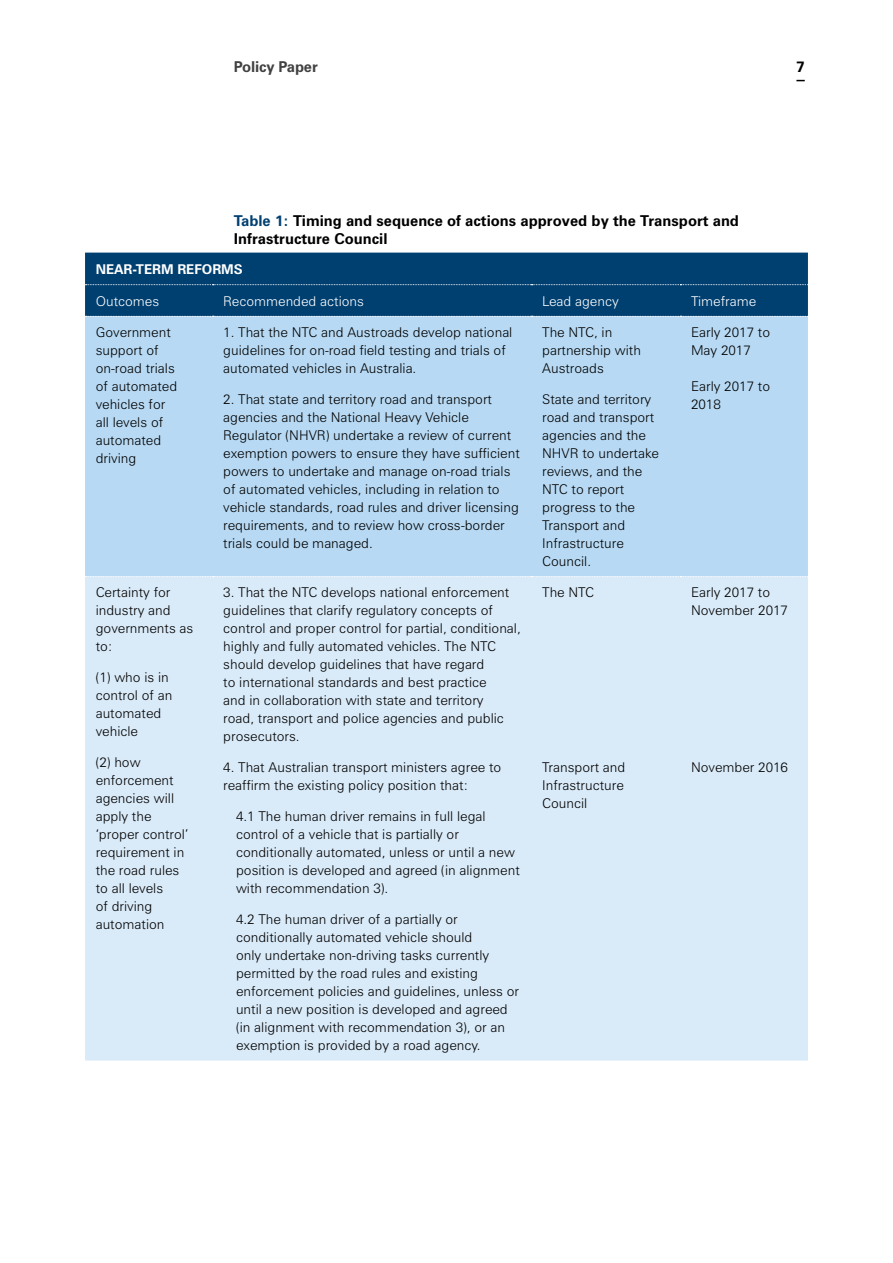
<style>
.page{position:relative;width:893px;height:1263px;background:#fff}
.page>*{position:absolute;margin:0;border:0;box-sizing:border-box;transform-origin:0 0}
.t1{font:700 15px/18px "Zurich BT";color:#000}
.t2{font:700 15px "Zurich BT";letter-spacing:-.01em;color:#414042}
.t3{font:300 13.5px/18px "Zurich BT";color:#000}
.t4{font:300 13.5px "Zurich BT";color:#fff}
.t5{font:700 13.5px "Zurich BT";color:#fff}
.s1{color:#004071}
</style>
<div class="page">
<div style="left:85px;top:253px;width:723px;height:63px;background:#004071"></div>
<div style="left:85px;top:317px;width:723px;height:259px;background:#b7d9f3"></div>
<div style="left:85px;top:577px;width:723px;height:483px;background:#d9eaf8"></div>
<svg style="left:87px;top:576px;width:721px;height:1px"></svg>
<svg style="left:85px;top:316px;width:723px;height:1px"></svg>
<svg style="left:85px;top:284px;width:723px;height:1px"></svg>
<p class="t2" style="left:234px;top:57px;width:85px">Policy Paper</p>
<p class="t1" style="left:796px;top:57px;width:10px">7</p>
<p class="t1" style="left:234px;top:212px;width:507px"><span class="s1">Table 1:</span> Timing and sequence of actions approved by the Transport and<br>Infrastructure Council</p>
<p class="t5" style="left:96px;top:261px;width:149px">NEAR-TERM REFORMS</p>
<p class="t4" style="left:96px;top:293px;width:65px">Outcomes</p>
<p class="t4" style="left:223px;top:293px;width:142px">Recommended actions</p>
<p class="t4" style="left:542px;top:293px;width:78px">Lead agency</p>
<p class="t4" style="left:691px;top:293px;width:67px">Timeframe</p>
<p class="t3" style="left:96px;top:323px;width:83px">Government support of on-road trials of automated vehicles for all levels of automated driving</p>
<p class="t3" style="left:223px;top:323px;width:291px">1. That the NTC and Austroads develop national guidelines for on-road field testing and trials of automated vehicles in Australia.</p>
<p class="t3" style="left:542px;top:323px;width:100px">The NTC, in partnership with<br>Austroads</p>
<p class="t3" style="left:542px;top:390px;width:118px">State and territory road and transport agencies and the<br>NHVR to undertake reviews, and the<br>NTC to report progress to the<br>Transport and<br>Infrastructure<br>Council.</p>
<p class="t3" style="left:691px;top:323px;width:81px">Early 2017 to<br>May 2017</p>
<p class="t3" style="left:691px;top:377px;width:81px">Early 2017 to<br>2018</p>
<p class="t3" style="left:223px;top:390px;width:298px">2. That state and territory road and transport agencies and the National Heavy Vehicle Regulator (NHVR) undertake a review of current exemption powers to ensure they have sufficient powers to undertake and manage on-road trials of automated vehicles, including in relation to vehicle standards, road rules and driver licensing requirements, and to review how cross-border trials could be managed.</p>
<p class="t3" style="left:96px;top:583px;width:99px">Certainty for industry and governments as to:</p>
<p class="t3" style="left:96px;top:668px;width:78px">(1) who is in control of an automated vehicle</p>
<p class="t3" style="left:96px;top:753px;width:94px">(2) how enforcement agencies will apply the ‘proper control’ requirement in the road rules to all levels<br>of driving automation</p>
<p class="t3" style="left:223px;top:583px;width:299px">3. That the NTC develops national enforcement guidelines that clarify regulatory concepts of control and proper control for partial, conditional, highly and fully automated vehicles. The NTC should develop guidelines that have regard<br>to international standards and best practice<br>and in collaboration with state and territory<br>road, transport and police agencies and public prosecutors.</p>
<p class="t3" style="left:223px;top:758px;width:279px">4. That Australian transport ministers agree to reaffirm the existing policy position that:</p>
<p class="t3" style="left:236px;top:807px;width:285px">4.1 The human driver remains in full legal control of a vehicle that is partially or conditionally automated, unless or until a new position is developed and agreed (in alignment with recommendation 3).</p>
<p class="t3" style="left:236px;top:910px;width:285px">4.2 The human driver of a partially or conditionally automated vehicle should<br>only undertake non-driving tasks currently permitted by the road rules and existing enforcement policies and guidelines, unless or until a new position is developed and agreed (in alignment with recommendation 3), or an exemption is provided by a road agency.</p>
<p class="t3" style="left:542px;top:583px;width:53px">The NTC</p>
<p class="t3" style="left:542px;top:758px;width:85px;text-align:justify">Transport and Infrastructure Council</p>
<p class="t3" style="left:691px;top:583px;width:99px">Early 2017 to<br>November 2017</p>
<p class="t3" style="left:691px;top:758px;width:99px">November 2016</p>
</div>
